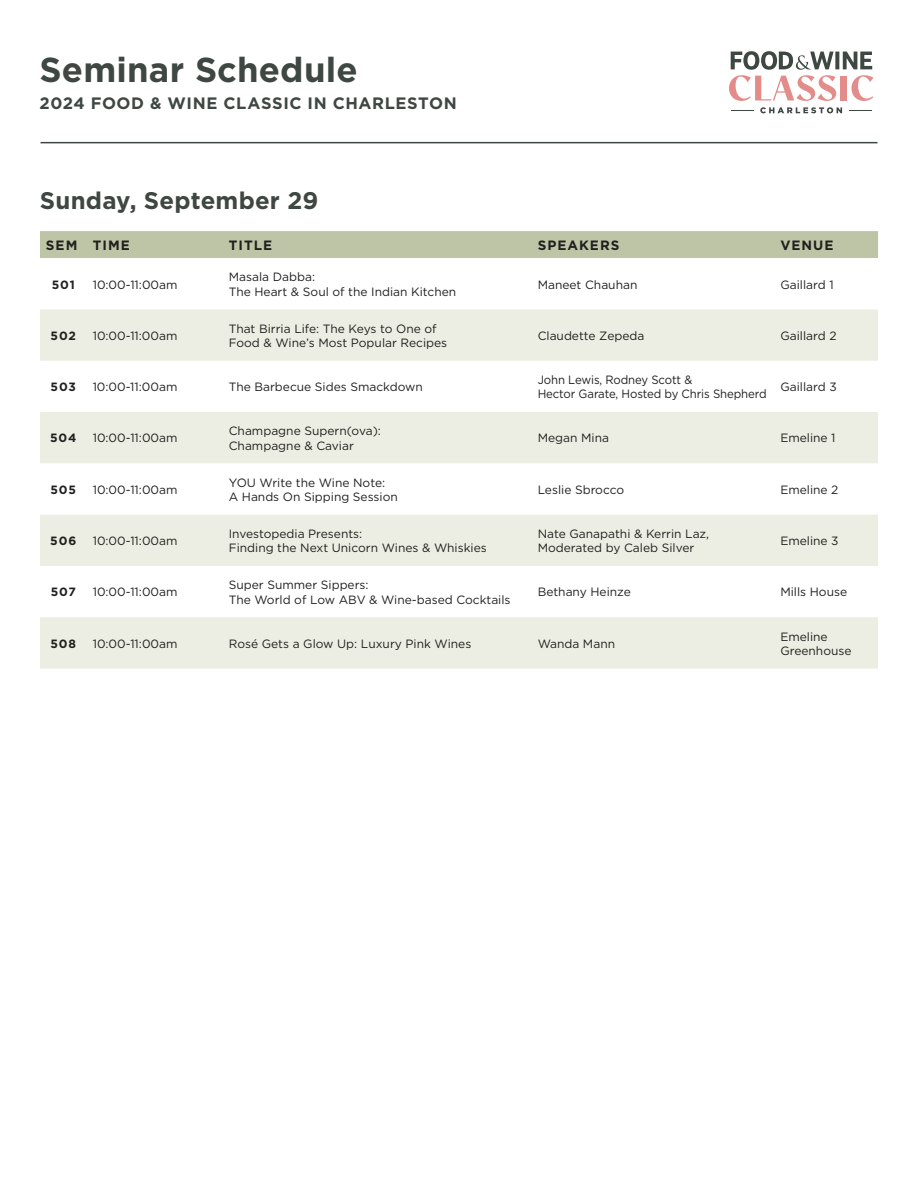
<style>
.page{position:relative;width:918px;height:1188px;background:#fff}
.page>*{position:absolute;margin:0;border:0;box-sizing:border-box;transform-origin:0 0}
.t1{font:700 34.65px "Gotham";letter-spacing:.005em;color:#3f4742}
.t2{font:700 24px "Gotham";letter-spacing:.005em;color:#3f4742}
.t3{font:700 16.5px "Gotham";letter-spacing:.035em;color:#3f4742}
.t4{font:700 13.5px "Gotham";letter-spacing:.075em;color:#221f1f}
.t5{font:12px/14.4px "Gotham";color:#221f1f}
.t6{font:12px/14.4px "Gotham";color:#221f1f;scale:.95 1}
.t7{font:700 12px "Gotham";letter-spacing:.075em;color:#221f1f}
</style>
<div class="page">
<svg style="left:729px;top:51px;width:144px;height:50px"></svg>
<svg style="left:731px;top:110px;width:22px;height:1px"></svg>
<svg style="left:849px;top:110px;width:23px;height:1px"></svg>
<svg style="left:760px;top:107px;width:82px;height:6px"></svg>
<hr style="left:41px;top:142px;width:837px;height:1px;background:#3f4742">
<div style="left:40px;top:231px;width:838px;height:27px;background:#bdc5a6"></div>
<svg style="left:40px;top:309px;width:838px;height:360px;fill:#eceee3"></svg>
<h1 class="t1" style="left:40px;top:55px;width:320px">Seminar Schedule</h1>
<h3 class="t3" style="left:40px;top:96px;width:419px">2024 FOOD &amp; WINE CLASSIC IN CHARLESTON</h3>
<h2 class="t2" style="left:40px;top:190px;width:280px">Sunday, September 29</h2>
<p class="t4" style="left:46px;top:239px;width:85px">SEM TIME</p>
<p class="t4" style="left:229px;top:239px;width:45px">TITLE</p>
<p class="t4" style="left:538px;top:239px;width:83px">SPEAKERS</p>
<p class="t4" style="left:780px;top:239px;width:55px">VENUE</p>
<p class="t7" style="left:52px;top:279px;width:25px">501</p>
<p class="t5" style="left:93px;top:278px;width:86px">10:00-11:00am</p>
<p class="t5" style="left:229px;top:271px;width:229px">Masala Dabba:<br>The Heart &amp; Soul of the Indian Kitchen</p>
<p class="t5" style="left:538px;top:278px;width:101px">Maneet Chauhan</p>
<p class="t5" style="left:780px;top:278px;width:55px">Gaillard 1</p>
<p class="t7" style="left:51px;top:330px;width:27px">502</p>
<p class="t5" style="left:93px;top:329px;width:86px">10:00-11:00am</p>
<p class="t5" style="left:229px;top:322px;width:220px">That Birria Life: The Keys to One of<br>Food &amp; Wine’s Most Popular Recipes</p>
<p class="t5" style="left:538px;top:329px;width:108px">Claudette Zepeda</p>
<p class="t5" style="left:780px;top:329px;width:58px">Gaillard 2</p>
<p class="t7" style="left:51px;top:382px;width:27px">503</p>
<p class="t5" style="left:93px;top:380px;width:86px">10:00-11:00am</p>
<p class="t5" style="left:229px;top:380px;width:196px">The Barbecue Sides Smackdown</p>
<p class="t6" style="left:538px;top:373px;width:242px">John Lewis, Rodney Scott &amp;<br>Hector Garate, Hosted by Chris Shepherd</p>
<p class="t5" style="left:780px;top:380px;width:58px">Gaillard 3</p>
<p class="t7" style="left:50px;top:433px;width:28px">504</p>
<p class="t5" style="left:93px;top:432px;width:86px">10:00-11:00am</p>
<p class="t5" style="left:229px;top:424px;width:154px">Champagne Supern(ova):<br>Champagne &amp; Caviar</p>
<p class="t5" style="left:538px;top:432px;width:73px">Megan Mina</p>
<p class="t5" style="left:780px;top:432px;width:57px">Emeline 1</p>
<p class="t7" style="left:50px;top:484px;width:27px">505</p>
<p class="t5" style="left:93px;top:483px;width:86px">10:00-11:00am</p>
<p class="t5" style="left:229px;top:476px;width:171px">YOU Write the Wine Note:<br>A Hands On Sipping Session</p>
<p class="t5" style="left:538px;top:483px;width:88px">Leslie Sbrocco</p>
<p class="t5" style="left:780px;top:483px;width:60px">Emeline 2</p>
<p class="t7" style="left:50px;top:536px;width:28px">506</p>
<p class="t5" style="left:93px;top:534px;width:86px">10:00-11:00am</p>
<p class="t5" style="left:229px;top:527px;width:259px">Investopedia Presents:<br>Finding the Next Unicorn Wines &amp; Whiskies</p>
<p class="t5" style="left:538px;top:527px;width:173px">Nate Ganapathi &amp; Kerrin Laz,<br>Moderated by Caleb Silver</p>
<p class="t5" style="left:780px;top:534px;width:60px">Emeline 3</p>
<p class="t7" style="left:51px;top:587px;width:27px">507</p>
<p class="t5" style="left:93px;top:586px;width:86px">10:00-11:00am</p>
<p class="t5" style="left:229px;top:578px;width:283px">Super Summer Sippers:<br>The World of Low ABV &amp; Wine-based Cocktails</p>
<p class="t5" style="left:538px;top:586px;width:95px">Bethany Heinze</p>
<p class="t5" style="left:780px;top:586px;width:68px">Mills House</p>
<p class="t7" style="left:50px;top:638px;width:27px">508</p>
<p class="t5" style="left:93px;top:637px;width:86px">10:00-11:00am</p>
<p class="t5" style="left:229px;top:637px;width:244px">Rosé Gets a Glow Up: Luxury Pink Wines</p>
<p class="t5" style="left:538px;top:637px;width:79px">Wanda Mann</p>
<p class="t5" style="left:780px;top:630px;width:73px">Emeline<br>Greenhouse</p>
</div>
